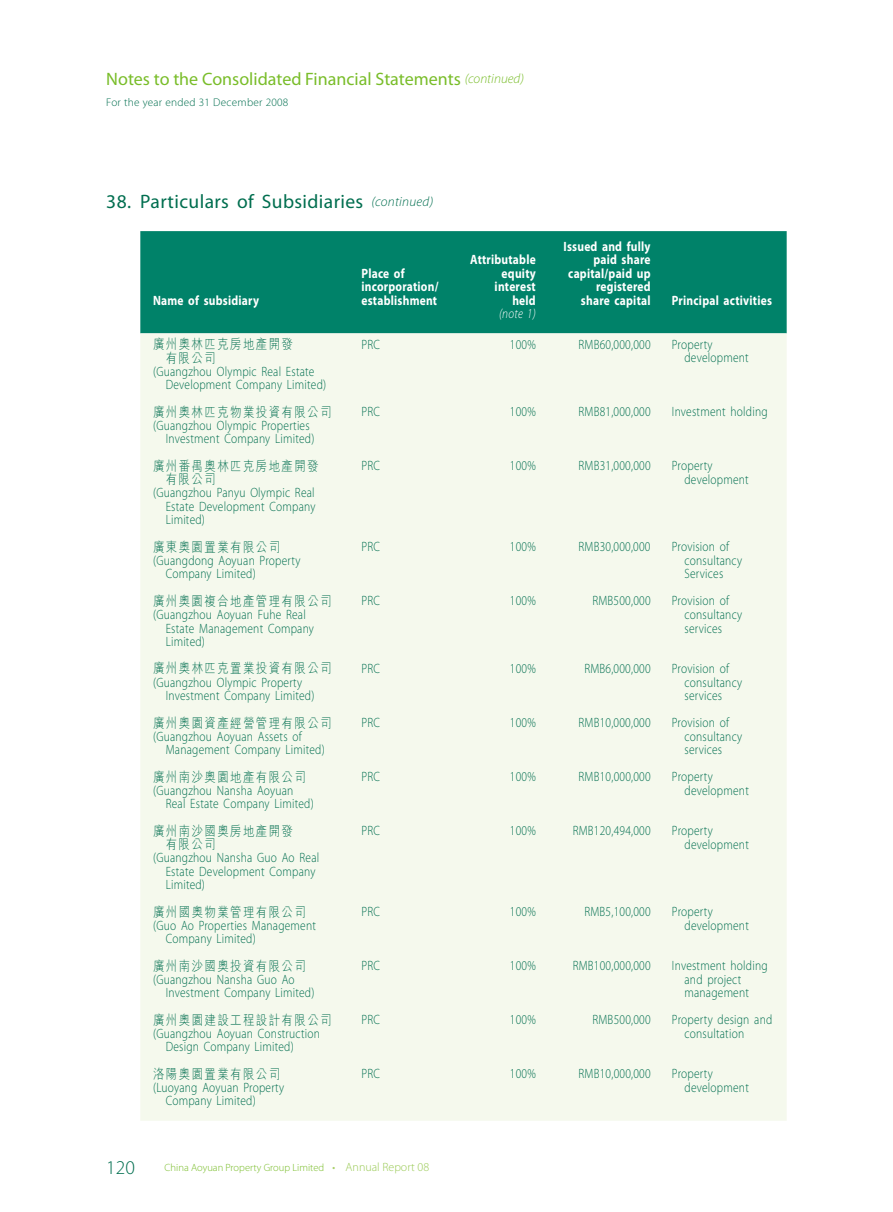
<style>
.page{position:relative;width:893px;height:1212px;background:#fff}
.page>*{position:absolute;margin:0;border:0;box-sizing:border-box;transform-origin:0 0}
.t1{font:19.5px "Myriad Pro";letter-spacing:.02em;color:#006e4f}
.t2{font:300 19.5px "Myriad Pro";color:#006e4f}
.t3{font:18px "Myriad Pro";color:#79bd29}
.t4{font:300 13.5px/13.5px "Myriad Pro";letter-spacing:.02em;color:#006e4f;scale:.85 1}
.t5{font:13.5px/13.5px "M Hei HK Light E Ten B5 H";letter-spacing:.12em;color:#006e4f;scale:.85 1}
.t6{font:700 13.5px/13.5px "Myriad Pro";letter-spacing:.02em;color:#fff;text-align:right;scale:.85 1}
.t7{font:italic 300 13.5px "Myriad Pro";color:#fff;scale:.85 1}
.t8{font:300 11.25px "Myriad Pro";letter-spacing:.02em;color:#006e4f}
.t9{font:300 10.5px "Myriad Pro";color:#79bd29}
.s1{font-weight:300;font-style:italic;font-size:13.5px}
.s2{font-size:12px;color:#9aca55}
</style>
<div class="page">
<div style="left:140px;top:231px;width:647px;height:102px;background:#008269"></div>
<div style="left:140px;top:333px;width:647px;height:788px;background:#f5f9ed"></div>
<h2 class="t3" style="left:106px;top:72px;width:419px">Notes to the Consolidated Financial Statements <span class="s1">(continued)</span></h2>
<p class="t8" style="left:106px;top:98px;width:184px">For the year ended 31 December 2008</p>
<h1 class="t1" style="left:106px;top:194px;width:328px">38. Particulars of Subsidiaries <span class="s1">(continued)</span></h1>
<p class="t6" style="left:153px;top:295px;width:126px">Name of subsidiary</p>
<p class="t6" style="left:361px;top:268px;width:92px;text-align:left">Place of incorporation/ establishment</p>
<p class="t6" style="left:470px;top:254px;width:79px">Attributable equity interest held</p>
<p class="t7" style="left:499px;top:309px;width:45px">(note 1)</p>
<p class="t6" style="left:563px;top:241px;width:104px">Issued and fully paid share capital/paid up registered<br>share capital</p>
<p class="t6" style="left:672px;top:295px;width:119px">Principal activities</p>
<p class="t5" style="left:166px;top:339px;width:151px;text-indent:-13px">廣州奧林匹克房地產開發有限公司</p>
<p class="t4" style="left:166px;top:366px;width:190px;text-indent:-13px">(Guangzhou Olympic Real Estate<br>Development Company Limited)</p>
<p class="t5" style="left:153px;top:407px;width:212px">廣州奧林匹克物業投資有限公司</p>
<p class="t4" style="left:166px;top:420px;width:176px;text-indent:-13px">(Guangzhou Olympic Properties<br>Investment Company Limited)</p>
<p class="t5" style="left:166px;top:461px;width:182px;text-indent:-13px">廣州番禺奧林匹克房地產開發有限公司</p>
<p class="t4" style="left:166px;top:487px;width:178px;text-align:justify;text-indent:-13px">(Guangzhou Panyu Olympic Real Estate Development Company Limited)</p>
<p class="t5" style="left:153px;top:542px;width:151px">廣東奧園置業有限公司</p>
<p class="t4" style="left:166px;top:555px;width:160px;text-indent:-13px">(Guangdong Aoyuan Property<br>Company Limited)</p>
<p class="t5" style="left:153px;top:596px;width:212px">廣州奧園複合地產管理有限公司</p>
<p class="t4" style="left:166px;top:609px;width:176px;text-indent:-13px">(Guangzhou Aoyuan Fuhe Real<br>Estate Management Company<br>Limited)</p>
<p class="t5" style="left:153px;top:663px;width:212px">廣州奧林匹克置業投資有限公司</p>
<p class="t4" style="left:166px;top:676px;width:176px;text-indent:-13px">(Guangzhou Olympic Property<br>Investment Company Limited)</p>
<p class="t5" style="left:153px;top:717px;width:212px">廣州奧園資產經營管理有限公司</p>
<p class="t4" style="left:166px;top:730px;width:189px;text-indent:-13px">(Guangzhou Aoyuan Assets of<br>Management Company Limited)</p>
<p class="t5" style="left:153px;top:771px;width:181px">廣州南沙奧園地產有限公司</p>
<p class="t4" style="left:166px;top:784px;width:176px;text-indent:-13px">(Guangzhou Nansha Aoyuan<br>Real Estate Company Limited)</p>
<p class="t5" style="left:166px;top:825px;width:151px;text-indent:-13px">廣州南沙國奧房地產開發有限公司</p>
<p class="t4" style="left:166px;top:852px;width:182px;text-indent:-13px">(Guangzhou Nansha Guo Ao Real<br>Estate Development Company<br>Limited)</p>
<p class="t5" style="left:153px;top:906px;width:181px">廣州國奧物業管理有限公司</p>
<p class="t4" style="left:166px;top:919px;width:178px;text-indent:-13px">(Guo Ao Properties Management<br>Company Limited)</p>
<p class="t5" style="left:153px;top:960px;width:181px">廣州南沙國奧投資有限公司</p>
<p class="t4" style="left:166px;top:973px;width:176px;text-indent:-13px">(Guangzhou Nansha Guo Ao<br>Investment Company Limited)</p>
<p class="t5" style="left:153px;top:1014px;width:212px">廣州奧園建設工程設計有限公司</p>
<p class="t4" style="left:166px;top:1027px;width:183px;text-indent:-13px">(Guangzhou Aoyuan Construction<br>Design Company Limited)</p>
<p class="t5" style="left:153px;top:1068px;width:151px">洛陽奧園置業有限公司</p>
<p class="t4" style="left:166px;top:1081px;width:141px;text-indent:-13px">(Luoyang Aoyuan Property<br>Company Limited)</p>
<p class="t4" style="left:361px;top:339px;width:23px">PRC</p>
<p class="t4" style="left:510px;top:339px;width:32px">100%</p>
<p class="t4" style="left:578px;top:339px;width:86px">RMB60,000,000</p>
<p class="t4" style="left:684px;top:339px;width:77px;text-indent:-13px">Property development</p>
<p class="t4" style="left:361px;top:406px;width:23px">PRC</p>
<p class="t4" style="left:510px;top:406px;width:32px">100%</p>
<p class="t4" style="left:578px;top:406px;width:86px">RMB81,000,000</p>
<p class="t4" style="left:672px;top:406px;width:114px">Investment holding</p>
<p class="t4" style="left:361px;top:460px;width:23px">PRC</p>
<p class="t4" style="left:510px;top:460px;width:32px">100%</p>
<p class="t4" style="left:578px;top:460px;width:86px">RMB31,000,000</p>
<p class="t4" style="left:684px;top:460px;width:77px;text-indent:-13px">Property development</p>
<p class="t4" style="left:361px;top:541px;width:23px">PRC</p>
<p class="t4" style="left:510px;top:541px;width:32px">100%</p>
<p class="t4" style="left:578px;top:541px;width:86px">RMB30,000,000</p>
<p class="t4" style="left:684px;top:541px;width:69px;text-indent:-13px">Provision of consultancy<br>Services</p>
<p class="t4" style="left:361px;top:595px;width:23px">PRC</p>
<p class="t4" style="left:510px;top:595px;width:32px">100%</p>
<p class="t4" style="left:592px;top:595px;width:70px">RMB500,000</p>
<p class="t4" style="left:684px;top:595px;width:69px;text-indent:-13px">Provision of consultancy services</p>
<p class="t4" style="left:361px;top:663px;width:23px">PRC</p>
<p class="t4" style="left:510px;top:663px;width:32px">100%</p>
<p class="t4" style="left:584px;top:663px;width:79px">RMB6,000,000</p>
<p class="t4" style="left:684px;top:663px;width:69px;text-indent:-13px">Provision of consultancy services</p>
<p class="t4" style="left:361px;top:717px;width:23px">PRC</p>
<p class="t4" style="left:510px;top:717px;width:32px">100%</p>
<p class="t4" style="left:579px;top:717px;width:86px">RMB10,000,000</p>
<p class="t4" style="left:684px;top:717px;width:69px;text-indent:-13px">Provision of consultancy services</p>
<p class="t4" style="left:361px;top:771px;width:23px">PRC</p>
<p class="t4" style="left:510px;top:771px;width:32px">100%</p>
<p class="t4" style="left:579px;top:771px;width:86px">RMB10,000,000</p>
<p class="t4" style="left:684px;top:771px;width:77px;text-indent:-13px">Property development</p>
<p class="t4" style="left:361px;top:825px;width:23px">PRC</p>
<p class="t4" style="left:510px;top:825px;width:32px">100%</p>
<p class="t4" style="left:573px;top:825px;width:93px">RMB120,494,000</p>
<p class="t4" style="left:684px;top:825px;width:77px;text-indent:-13px">Property development</p>
<p class="t4" style="left:361px;top:906px;width:23px">PRC</p>
<p class="t4" style="left:510px;top:906px;width:32px">100%</p>
<p class="t4" style="left:584px;top:906px;width:79px">RMB5,100,000</p>
<p class="t4" style="left:684px;top:906px;width:77px;text-indent:-13px">Property development</p>
<p class="t4" style="left:361px;top:960px;width:23px">PRC</p>
<p class="t4" style="left:510px;top:960px;width:32px">100%</p>
<p class="t4" style="left:573px;top:960px;width:93px">RMB100,000,000</p>
<p class="t4" style="left:684px;top:960px;width:99px;text-indent:-13px">Investment holding and project management</p>
<p class="t4" style="left:361px;top:1014px;width:23px">PRC</p>
<p class="t4" style="left:510px;top:1014px;width:32px">100%</p>
<p class="t4" style="left:592px;top:1014px;width:70px">RMB500,000</p>
<p class="t4" style="left:684px;top:1014px;width:105px;text-indent:-13px">Property design and consultation</p>
<p class="t4" style="left:361px;top:1068px;width:23px">PRC</p>
<p class="t4" style="left:510px;top:1068px;width:32px">100%</p>
<p class="t4" style="left:579px;top:1068px;width:86px">RMB10,000,000</p>
<p class="t4" style="left:684px;top:1068px;width:77px;text-indent:-13px">Property development</p>
<h1 class="t2" style="left:106px;top:1160px;width:30px">120</h1>
<p class="t9" style="left:165px;top:1163px;width:266px">China Aoyuan Property Group Limited <sup>.</sup> <span class="s2">Annual Report 08</span></p>
</div>
